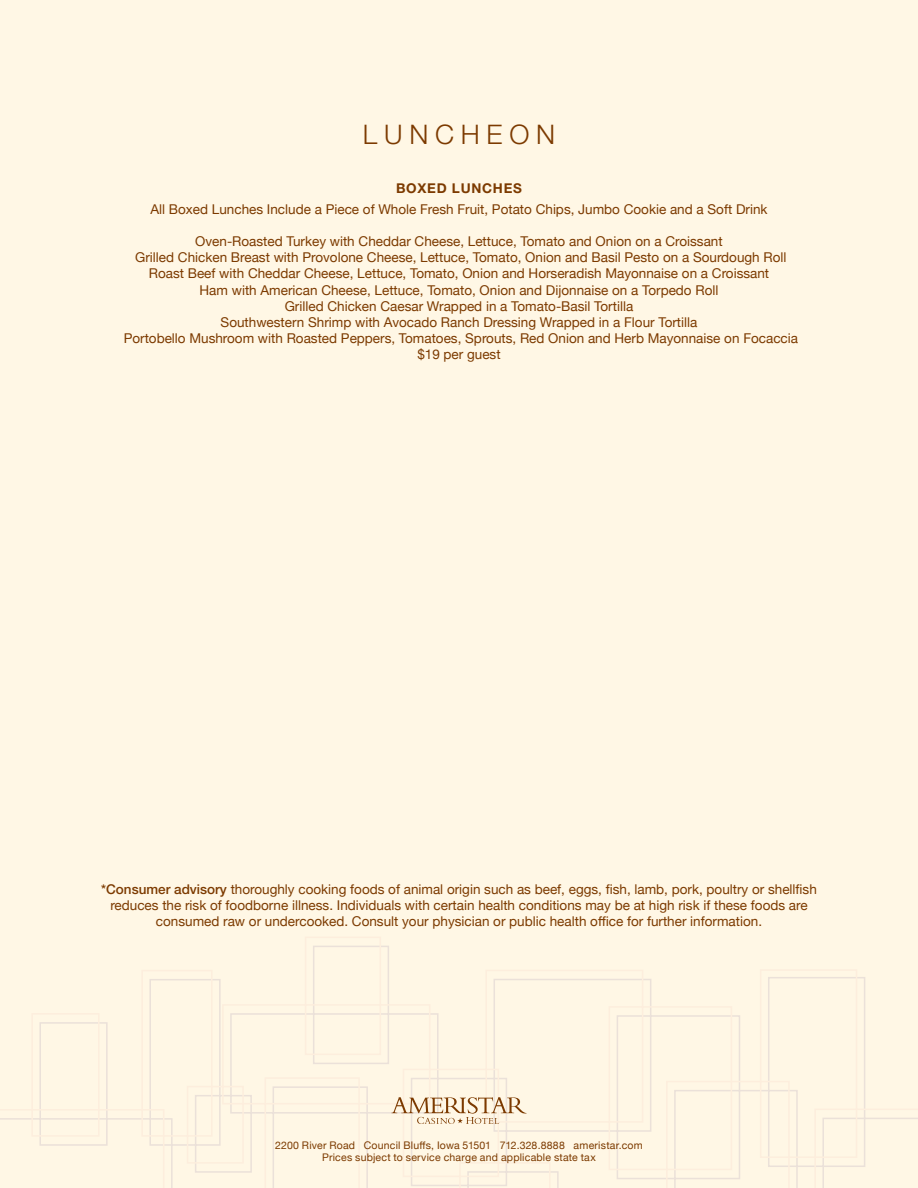
<style>
.page{position:relative;width:918px;height:1188px;background:#fff7e5}
.page>*{position:absolute;margin:0;border:0;box-sizing:border-box;transform-origin:0 0}
.t1{font:300 27px "Helvetica Neue";letter-spacing:.25em;color:#7c3a00}
.t2{font:13.5px/16.2px "Helvetica Neue";color:#7c3a00;text-align:center}
.t3{font:700 13.5px "Helvetica Neue";color:#7c3a00}
.t4{font:10.5px/12px "Helvetica Neue";letter-spacing:.02em;color:#7c3a00;text-align:center}
.s1{font-weight:500}
</style>
<div class="page">
<svg style="left:0;top:946px;width:918px;height:242px"></svg>
<svg style="left:391px;top:1097px;width:136px;height:27px"></svg>
<h1 class="t1" style="left:363px;top:118px;width:194px">LUNCHEON</h1>
<p class="t3" style="left:396px;top:180px;width:67px">BOXED LUNCHES</p>
<p class="t2" style="left:150px;top:200px;width:619px">All Boxed Lunches Include a Piece of Whole Fresh Fruit, Potato Chips, Jumbo Cookie and a Soft Drink</p>
<p class="t2" style="left:124px;top:232px;width:676px">Oven-Roasted Turkey with Cheddar Cheese, Lettuce, Tomato and Onion on a Croissant<br>Grilled Chicken Breast with Provolone Cheese, Lettuce, Tomato, Onion and Basil Pesto on a Sourdough Roll Roast Beef with Cheddar Cheese, Lettuce, Tomato, Onion and Horseradish Mayonnaise on a Croissant<br>Ham with American Cheese, Lettuce, Tomato, Onion and Dijonnaise on a Torpedo Roll<br>Grilled Chicken Caesar Wrapped in a Tomato-Basil Tortilla<br>Southwestern Shrimp with Avocado Ranch Dressing Wrapped in a Flour Tortilla<br>Portobello Mushroom with Roasted Peppers, Tomatoes, Sprouts, Red Onion and Herb Mayonnaise on Focaccia $19 per guest</p>
<p class="t2" style="left:101px;top:880px;width:717px"><span class="s1">*Consumer advisory</span> thoroughly cooking foods of animal origin such as beef, eggs, fish, lamb, pork, poultry or shellfish reduces the risk of foodborne illness. Individuals with certain health conditions may be at high risk if these foods are consumed raw or undercooked. Consult your physician or public health office for further information.</p>
<p class="t4" style="left:275px;top:1139px;width:369px">2200 River Road Council Bluffs, Iowa 51501 712.328.8888 ameristar.com<br>Prices subject to service charge and applicable state tax</p>
</div>
